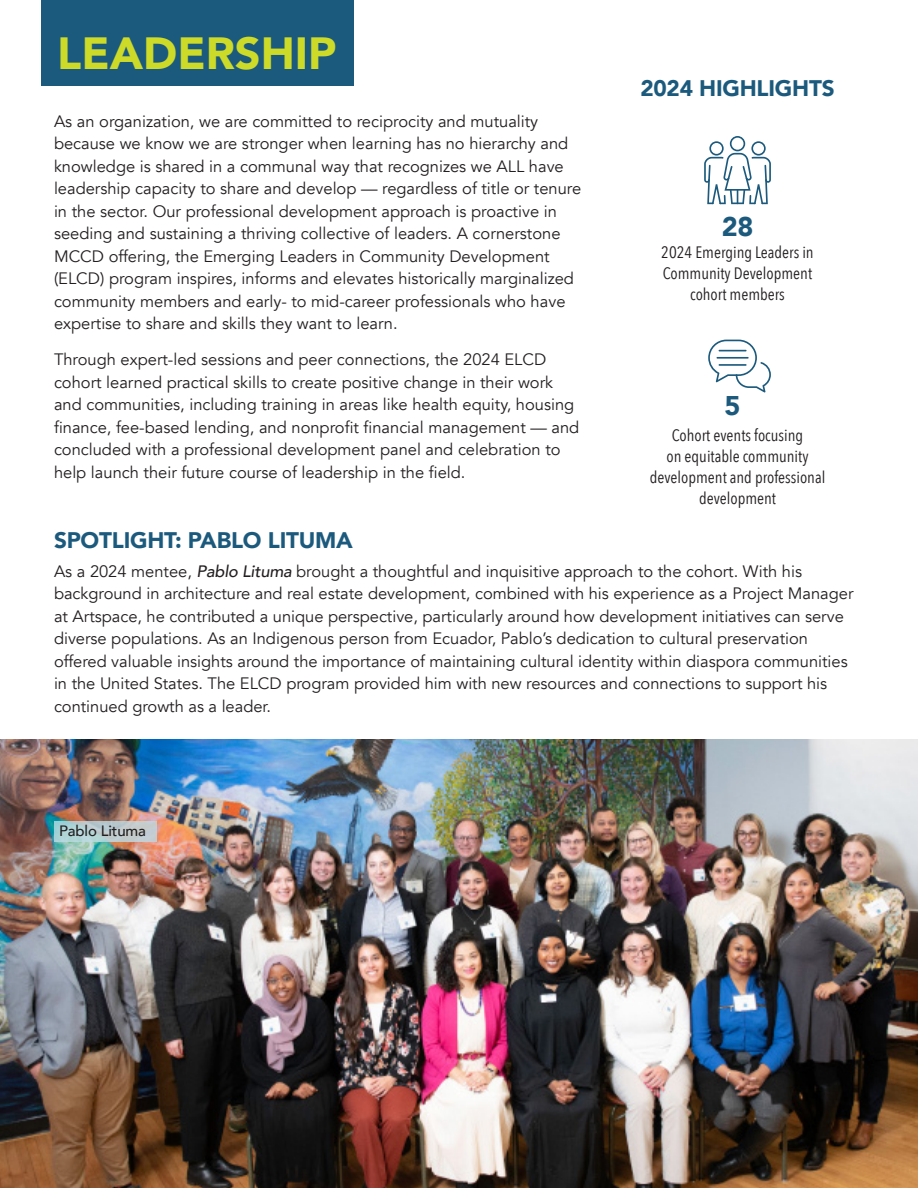
<style>
.page{position:relative;width:918px;height:1188px;background:#fff}
.page>*{position:absolute;margin:0;border:0;box-sizing:border-box;transform-origin:0 0}
.t1{font:900 45px "Avenir";color:#cddb28}
.t2{font:900 27px "Avenir";color:#1c5a7d}
.t3{font:900 22.5px "Avenir";letter-spacing:-.01em;color:#1c5a7d}
.t4{font:16.5px/22.5px "Avenir";color:#231f20}
.t5{font:16.5px/21px "Avenir Next Condensed";color:#231f20;text-align:center}
.t6{font:500 15px "Avenir";letter-spacing:-.01em;color:#231f20}
.s1{font-weight:500;font-style:italic}
</style>
<div class="page">
<div style="left:41px;top:0;width:312px;height:86px;background:#1c5a7d"></div>
<img style="left:0;top:739px;width:918px;height:449px">
<svg style="left:704px;top:136px;width:67px;height:68px"></svg>
<svg style="left:708px;top:340px;width:63px;height:52px"></svg>
<hr style="left:717px;top:357px;width:32px;height:2px;background:#1c5a7d">
<hr style="left:719px;top:364px;width:28px;height:2px;background:#1c5a7d">
<svg style="left:54px;top:821px;width:103px;height:21px;background:#b9ced1"></svg>
<p class="t1" style="left:57px;top:15px;width:281px">LEADERSHIP</p>
<p class="t4" style="left:54px;top:110px;width:529px">As an organization, we are committed to reciprocity and mutuality because we know we are stronger when learning has no hierarchy and knowledge is shared in a communal way that recognizes we ALL have leadership capacity to share and develop — regardless of title or tenure in the sector. Our professional development approach is proactive in seeding and sustaining a thriving collective of leaders. A cornerstone MCCD offering, the Emerging Leaders in Community Development (ELCD) program inspires, informs and elevates historically marginalized community members and early- to mid-career professionals who have expertise to share and skills they want to learn.</p>
<p class="t4" style="left:54px;top:348px;width:527px">Through expert-led sessions and peer connections, the 2024 ELCD cohort learned practical skills to create positive change in their work and communities, including training in areas like health equity, housing finance, fee-based lending, and nonprofit financial management — and concluded with a professional development panel and celebration to help launch their future course of leadership in the field.</p>
<p class="t3" style="left:54px;top:520px;width:300px">SPOTLIGHT: PABLO LITUMA</p>
<p class="t3" style="left:640px;top:69px;width:196px">2024 HIGHLIGHTS</p>
<p class="t2" style="left:722px;top:203px;width:33px">28</p>
<p class="t5" style="left:661px;top:241px;width:154px">2024 Emerging Leaders in<br>Community Development cohort members</p>
<p class="t2" style="left:725px;top:382px;width:17px">5</p>
<p class="t5" style="left:650px;top:424px;width:177px">Cohort events focusing<br>on equitable community development and professional development</p>
<p class="t4" style="left:54px;top:560px;width:801px">As a 2024 mentee, <span class="s1">Pablo Lituma</span> brought a thoughtful and inquisitive approach to the cohort. With his background in architecture and real estate development, combined with his experience as a Project Manager at Artspace, he contributed a unique perspective, particularly around how development initiatives can serve diverse populations. As an Indigenous person from Ecuador, Pablo’s dedication to cultural preservation offered valuable insights around the importance of maintaining cultural identity within diaspora communities in the United States. The ELCD program provided him with new resources and connections to support his continued growth as a leader.</p>
<p class="t6" style="left:59px;top:818px;width:88px">Pablo Lituma</p>
</div>
